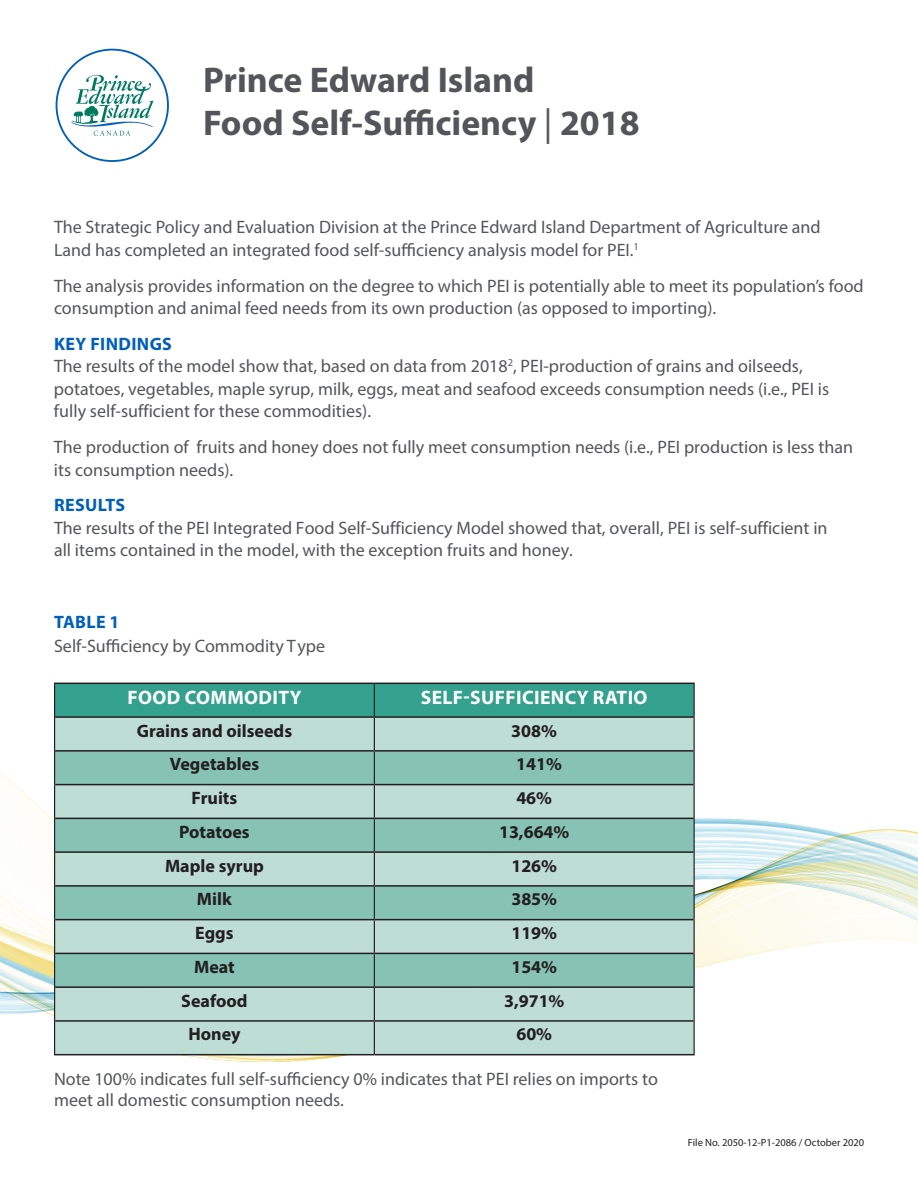
<style>
.page{position:relative;width:918px;height:1188px;background:#fff}
.page>*{position:absolute;margin:0;border:0;box-sizing:border-box;transform-origin:0 0}
.t1{font:700 35.85px "Myriad Pro";color:#54555a}
.t2{font:700 19.5px "Myriad Pro";letter-spacing:.02em;color:#fff}
.t3{font:18px/22.5px "Myriad Pro";color:#54555a}
.t4{font:700 18px "Myriad Pro";color:#231f20}
.t5{font:10.5px "Myriad Pro";color:#231f20}
.s1{font-weight:400}
.s2{font-weight:700;color:#005fb9}
</style>
<div class="page">
<img style="left:0;top:771px;width:918px;height:290px">
<div style="left:56px;top:49px;width:113px;height:113px;border:2px solid #005fb9;border-radius:50%"></div>
<svg style="left:71px;top:74px;width:82px;height:62px"></svg>
<div style="left:55px;top:684px;width:639px;height:32px;background:#33a18d"></div>
<div style="left:55px;top:718px;width:639px;height:336px;background:#beddd5"></div>
<svg style="left:55px;top:752px;width:639px;height:234px;background:#9cccc0"></svg>
<hr style="left:54px;top:683px;width:320px;height:1px;background:#231f20">
<hr style="left:374px;top:683px;width:321px;height:1px;background:#231f20">
<hr style="left:55px;top:716px;width:319px;height:2px;background:#231f20">
<hr style="left:374px;top:716px;width:320px;height:2px;background:#231f20">
<hr style="left:55px;top:750px;width:319px;height:2px;background:#231f20">
<hr style="left:374px;top:750px;width:320px;height:2px;background:#231f20">
<hr style="left:55px;top:784px;width:319px;height:1px;background:#231f20">
<hr style="left:374px;top:784px;width:320px;height:1px;background:#231f20">
<hr style="left:55px;top:818px;width:319px;height:1px;background:#231f20">
<hr style="left:374px;top:818px;width:320px;height:1px;background:#231f20">
<hr style="left:55px;top:851px;width:319px;height:2px;background:#231f20">
<hr style="left:374px;top:851px;width:320px;height:2px;background:#231f20">
<hr style="left:55px;top:885px;width:319px;height:2px;background:#231f20">
<hr style="left:374px;top:885px;width:320px;height:2px;background:#231f20">
<hr style="left:55px;top:919px;width:319px;height:1px;background:#231f20">
<hr style="left:374px;top:919px;width:320px;height:1px;background:#231f20">
<hr style="left:55px;top:953px;width:319px;height:1px;background:#231f20">
<hr style="left:374px;top:953px;width:320px;height:1px;background:#231f20">
<hr style="left:55px;top:986px;width:319px;height:2px;background:#231f20">
<hr style="left:374px;top:986px;width:320px;height:2px;background:#231f20">
<hr style="left:55px;top:1020px;width:319px;height:2px;background:#231f20">
<hr style="left:374px;top:1020px;width:320px;height:2px;background:#231f20">
<hr style="left:54px;top:1054px;width:320px;height:1px;background:#231f20">
<hr style="left:374px;top:1054px;width:321px;height:1px;background:#231f20">
<hr style="left:54px;top:684px;width:1px;height:33px;background:#231f20">
<hr style="left:374px;top:684px;width:1px;height:32px;background:#231f20">
<hr style="left:694px;top:684px;width:1px;height:33px;background:#231f20">
<hr style="left:54px;top:717px;width:1px;height:34px;background:#231f20">
<hr style="left:374px;top:718px;width:1px;height:32px;background:#231f20">
<hr style="left:694px;top:717px;width:1px;height:34px;background:#231f20">
<hr style="left:54px;top:751px;width:1px;height:34px;background:#231f20">
<hr style="left:374px;top:752px;width:1px;height:32px;background:#231f20">
<hr style="left:694px;top:751px;width:1px;height:34px;background:#231f20">
<hr style="left:54px;top:785px;width:1px;height:33px;background:#231f20">
<hr style="left:374px;top:785px;width:1px;height:33px;background:#231f20">
<hr style="left:694px;top:785px;width:1px;height:33px;background:#231f20">
<hr style="left:54px;top:818px;width:1px;height:34px;background:#231f20">
<hr style="left:374px;top:819px;width:1px;height:32px;background:#231f20">
<hr style="left:694px;top:818px;width:1px;height:34px;background:#231f20">
<hr style="left:54px;top:852px;width:1px;height:34px;background:#231f20">
<hr style="left:374px;top:853px;width:1px;height:32px;background:#231f20">
<hr style="left:694px;top:852px;width:1px;height:34px;background:#231f20">
<hr style="left:54px;top:886px;width:1px;height:34px;background:#231f20">
<hr style="left:374px;top:887px;width:1px;height:32px;background:#231f20">
<hr style="left:694px;top:886px;width:1px;height:34px;background:#231f20">
<hr style="left:54px;top:920px;width:1px;height:33px;background:#231f20">
<hr style="left:374px;top:920px;width:1px;height:33px;background:#231f20">
<hr style="left:694px;top:920px;width:1px;height:33px;background:#231f20">
<hr style="left:54px;top:953px;width:1px;height:34px;background:#231f20">
<hr style="left:374px;top:954px;width:1px;height:32px;background:#231f20">
<hr style="left:694px;top:953px;width:1px;height:34px;background:#231f20">
<hr style="left:54px;top:987px;width:1px;height:34px;background:#231f20">
<hr style="left:374px;top:988px;width:1px;height:32px;background:#231f20">
<hr style="left:694px;top:987px;width:1px;height:34px;background:#231f20">
<hr style="left:54px;top:1021px;width:1px;height:33px;background:#231f20">
<hr style="left:374px;top:1022px;width:1px;height:32px;background:#231f20">
<hr style="left:694px;top:1021px;width:1px;height:33px;background:#231f20">
<p class="t1" style="left:203px;top:56px;width:333px">Prince Edward Island</p>
<p class="t1" style="left:203px;top:99px;width:438px">Food Self-Sufficiency <span class="s1">|</span> 2018</p>
<p class="t3" style="left:54px;top:216px;width:768px">The Strategic Policy and Evaluation Division at the Prince Edward Island Department of Agriculture and<br>Land has completed an integrated food self-sufficiency analysis model for PEI.<sup>1</sup></p>
<p class="t3" style="left:54px;top:274px;width:811px">The analysis provides information on the degree to which PEI is potentially able to meet its population’s food consumption and animal feed needs from its own production (as opposed to importing).</p>
<p class="t3" style="left:54px;top:332px;width:777px"><span class="s2">KEY FINDINGS<br></span>The results of the model show that, based on data from 2018<sup>2</sup>, PEI-production of grains and oilseeds, potatoes, vegetables, maple syrup, milk, eggs, meat and seafood exceeds consumption needs (i.e., PEI is fully self-sufficient for these commodities).</p>
<p class="t3" style="left:54px;top:436px;width:801px">The production of fruits and honey does not fully meet consumption needs (i.e., PEI production is less than its consumption needs).</p>
<p class="t3" style="left:54px;top:494px;width:775px;line-height:22px"><span class="s2">RESULTS<br></span>The results of the PEI Integrated Food Self-Sufficiency Model showed that, overall, PEI is self-sufficient in all items contained in the model, with the exception fruits and honey.</p>
<p class="t3" style="left:54px;top:610px;width:273px;line-height:24px"><span class="s2">TABLE 1<br></span>Self-Sufficiency by Commodity Type</p>
<p class="t2" style="left:127px;top:685px;width:176px">FOOD COMMODITY</p>
<p class="t2" style="left:421px;top:685px;width:228px">SELF-SUFFICIENCY RATIO</p>
<p class="t4" style="left:137px;top:719px;width:157px">Grains and oilseeds</p>
<p class="t4" style="left:511px;top:719px;width:47px">308%</p>
<p class="t4" style="left:170px;top:753px;width:91px">Vegetables</p>
<p class="t4" style="left:516px;top:753px;width:47px">141%</p>
<p class="t4" style="left:192px;top:786px;width:47px">Fruits</p>
<p class="t4" style="left:516px;top:786px;width:37px">46%</p>
<p class="t4" style="left:179px;top:820px;width:72px">Potatoes</p>
<p class="t4" style="left:499px;top:820px;width:72px">13,664%</p>
<p class="t4" style="left:165px;top:854px;width:100px">Maple syrup</p>
<p class="t4" style="left:511px;top:854px;width:47px">126%</p>
<p class="t4" style="left:197px;top:888px;width:36px">Milk</p>
<p class="t4" style="left:511px;top:888px;width:47px">385%</p>
<p class="t4" style="left:195px;top:921px;width:40px">Eggs</p>
<p class="t4" style="left:511px;top:921px;width:47px">119%</p>
<p class="t4" style="left:194px;top:955px;width:42px">Meat</p>
<p class="t4" style="left:511px;top:955px;width:47px">154%</p>
<p class="t4" style="left:181px;top:989px;width:68px">Seafood</p>
<p class="t4" style="left:504px;top:989px;width:62px">3,971%</p>
<p class="t4" style="left:188px;top:1023px;width:54px">Honey</p>
<p class="t4" style="left:516px;top:1023px;width:37px">60%</p>
<p class="t3" style="left:54px;top:1068px;width:605px;line-height:21.6px">Note 100% indicates full self-sufficiency 0% indicates that PEI relies on imports to meet all domestic consumption needs.</p>
<p class="t5" style="left:688px;top:1136px;width:178px">File No. 2050-12-P1-2086 / October 2020</p>
</div>
